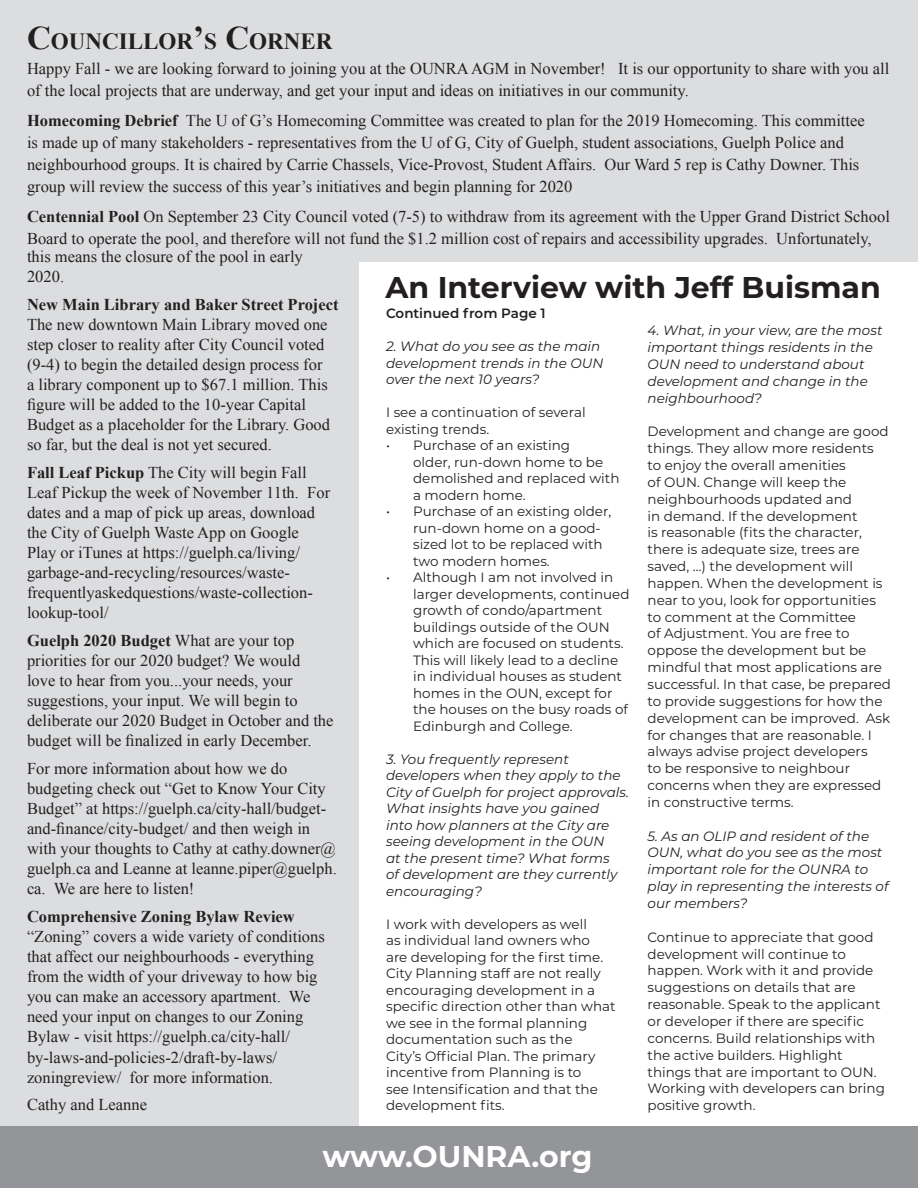
<style>
.page{position:relative;width:918px;height:1188px;background:#fff}
.page>*{position:absolute;margin:0;border:0;box-sizing:border-box;transform-origin:0 0}
.t1{font:700 30px "Montserrat";color:#231f20}
.t2{font:700 30px "Montserrat";color:#fff}
.t3{font:700 23.1px "Times New Roman";color:#231f20}
.t4{font:16.5px/20.1px "Times New Roman";color:#231f20}
.t5{font:700 16.5px "Times New Roman";color:#231f20}
.t6{font:13.5px/16.8px "Montserrat";color:#231f20}
.t7{font:italic 13.5px/16.5px "Montserrat";color:#231f20}
.t8{font:600 13.5px "Montserrat";color:#231f20}
.s1{font-size:33px}
.s2{font-weight:700}
</style>
<div class="page">
<div style="left:0;top:0;width:918px;height:261px;background:#dcdddf"></div>
<div style="left:0;top:0;width:359px;height:1126px;background:#dcdddf"></div>
<div style="left:0;top:1126px;width:918px;height:62px;background:#939598"></div>
<h2 class="t3" style="left:27px;top:26px;width:307px"><span class="s1">C</span>OUNCILLOR<span class="s1">’</span>S <span class="s1">C</span>ORNER</h2>
<p class="t4" style="left:27px;top:57px;width:864px;line-height:21.8px">Happy Fall - we are looking forward to joining you at the OUNRA AGM in November! It is our opportunity to share with you all of the local projects that are underway, and get your input and ideas on initiatives in our community.</p>
<p class="t4" style="left:27px;top:110px;width:839px;line-height:21.8px"><span class="s2">Homecoming Debrief</span> The U of G’s Homecoming Committee was created to plan for the 2019 Homecoming. This committee is made up of many stakeholders - representatives from the U of G, City of Guelph, student associations, Guelph Police and neighbourhood groups. It is chaired by Carrie Chassels, Vice-Provost, Student Affairs. Our Ward 5 rep is Cathy Downer. This group will review the success of this year’s initiatives and begin planning for 2020</p>
<p class="t4" style="left:27px;top:206px;width:864px;line-height:21.8px"><span class="s2">Centennial Pool</span> On September 23 City Council voted (7-5) to withdraw from its agreement with the Upper Grand District School<br>Board to operate the pool, and therefore will not fund the $1.2 million cost of repairs and accessibility upgrades. Unfortunately,</p>
<p class="t4" style="left:27px;top:246px;width:277px">this means the closure of the pool in early<br>2020.</p>
<p class="t5" style="left:27px;top:293px;width:313px">New Main Library and Baker Street Project</p>
<p class="t4" style="left:27px;top:314px;width:305px">The new downtown Main Library moved one step closer to reality after City Council voted (9-4) to begin the detailed design process for a library component up to $67.1 million. This figure will be added to the 10-year Capital Budget as a placeholder for the Library. Good so far, but the deal is not yet secured.</p>
<p class="t4" style="left:27px;top:462px;width:305px"><span class="s2">Fall Leaf Pickup</span> The City will begin Fall Leaf Pickup the week of November 11th. For dates and a map of pick up areas, download the City of Guelph Waste App on Google Play or iTunes at https://guelph.ca/living/ garbage-and-recycling/resources/waste&shy;frequentlyaskedquestions/waste-collection&shy;lookup-tool/</p>
<p class="t4" style="left:27px;top:630px;width:308px"><span class="s2">Guelph 2020 Budget</span> What are your top priorities for our 2020 budget? We would<br>love to hear from you...your needs, your suggestions, your input. We will begin to deliberate our 2020 Budget in October and the budget will be finalized in early December.</p>
<p class="t4" style="left:27px;top:758px;width:311px">For more information about how we do budgeting check out “Get to Know Your City Budget” at https://guelph.ca/city-hall/budget&shy;and-finance/city-budget/ and then weigh in with your thoughts to Cathy at cathy.downer@ guelph.ca and Leanne at leanne.piper@guelph. ca. We are here to listen!</p>
<p class="t5" style="left:27px;top:905px;width:269px">Comprehensive Zoning Bylaw Review</p>
<p class="t4" style="left:27px;top:926px;width:299px">“Zoning” covers a wide variety of conditions that affect our neighbourhoods - everything from the width of your driveway to how big you can make an accessory apartment. We need your input on changes to our Zoning Bylaw - visit https://guelph.ca/city-hall/ by-laws-and-policies-2/draft-by-laws/ zoningreview/ for more information.</p>
<p class="t4" style="left:27px;top:1094px;width:122px">Cathy and Leanne</p>
<h1 class="t1" style="left:386px;top:266px;width:497px">An Interview with Jeff Buisman</h1>
<p class="t8" style="left:386px;top:304px;width:161px">Continued from Page 1</p>
<p class="t7" style="left:386px;top:338px;width:219px">2. What do you see as the main development trends in the OUN over the next 10 years?</p>
<p class="t6" style="left:386px;top:404px;width:201px">I see a continuation of several existing trends.</p>
<p class="t6" style="left:413px;top:437px;width:208px;text-indent:-27px">• Purchase of an existing<br>older, run-down home to be demolished and replaced with a modern home.</p>
<p class="t6" style="left:413px;top:503px;width:200px;text-indent:-27px">• Purchase of an existing older, run-down home on a good&shy;sized lot to be replaced with two modern homes.</p>
<p class="t6" style="left:413px;top:569px;width:218px;text-indent:-27px">• Although I am not involved in larger developments, continued growth of condo/apartment buildings outside of the OUN which are focused on students.<br>This will likely lead to a decline in individual houses as student homes in the OUN, except for the houses on the busy roads of<br>Edinburgh and College.</p>
<p class="t7" style="left:386px;top:750px;width:244px">3. You frequently represent developers when they apply to the<br>City of Guelph for project approvals.<br>What insights have you gained into how planners at the City are seeing development in the OUN<br>at the present time? What forms<br>of development are they currently encouraging?</p>
<p class="t6" style="left:386px;top:915px;width:231px">I work with developers as well<br>as individual land owners who<br>are developing for the first time.<br>City Planning staff are not really encouraging development in a specific direction other than what we see in the formal planning documentation such as the<br>City’s Official Plan. The primary incentive from Planning is to<br>see Intensification and that the development fits.</p>
<p class="t7" style="left:648px;top:322px;width:236px">4. What, in your view, are the most important things residents in the<br>OUN need to understand about development and change in the neighbourhood?</p>
<p class="t6" style="left:648px;top:423px;width:245px">Development and change are good things. They allow more residents<br>to enjoy the overall amenities<br>of OUN. Change will keep the neighbourhoods updated and<br>in demand. If the development<br>is reasonable (fits the character, there is adequate size, trees are saved, …) the development will happen. When the development is near to you, look for opportunities to comment at the Committee<br>of Adjustment. You are free to oppose the development but be mindful that most applications are successful. In that case, be prepared to provide suggestions for how the development can be improved. Ask for changes that are reasonable. I always advise project developers<br>to be responsive to neighbour concerns when they are expressed in constructive terms.</p>
<p class="t7" style="left:648px;top:827px;width:243px">5. As an OLIP and resident of the<br>OUN, what do you see as the most important role for the OUNRA to play in representing the interests of our members?</p>
<p class="t6" style="left:648px;top:928px;width:239px">Continue to appreciate that good development will continue to happen. Work with it and provide suggestions on details that are reasonable. Speak to the applicant or developer if there are specific concerns. Build relationships with the active builders. Highlight things that are important to OUN.<br>Working with developers can bring positive growth.</p>
<h1 class="t2" style="left:323px;top:1135px;width:271px">www.OUNRA.org</h1>
</div>
